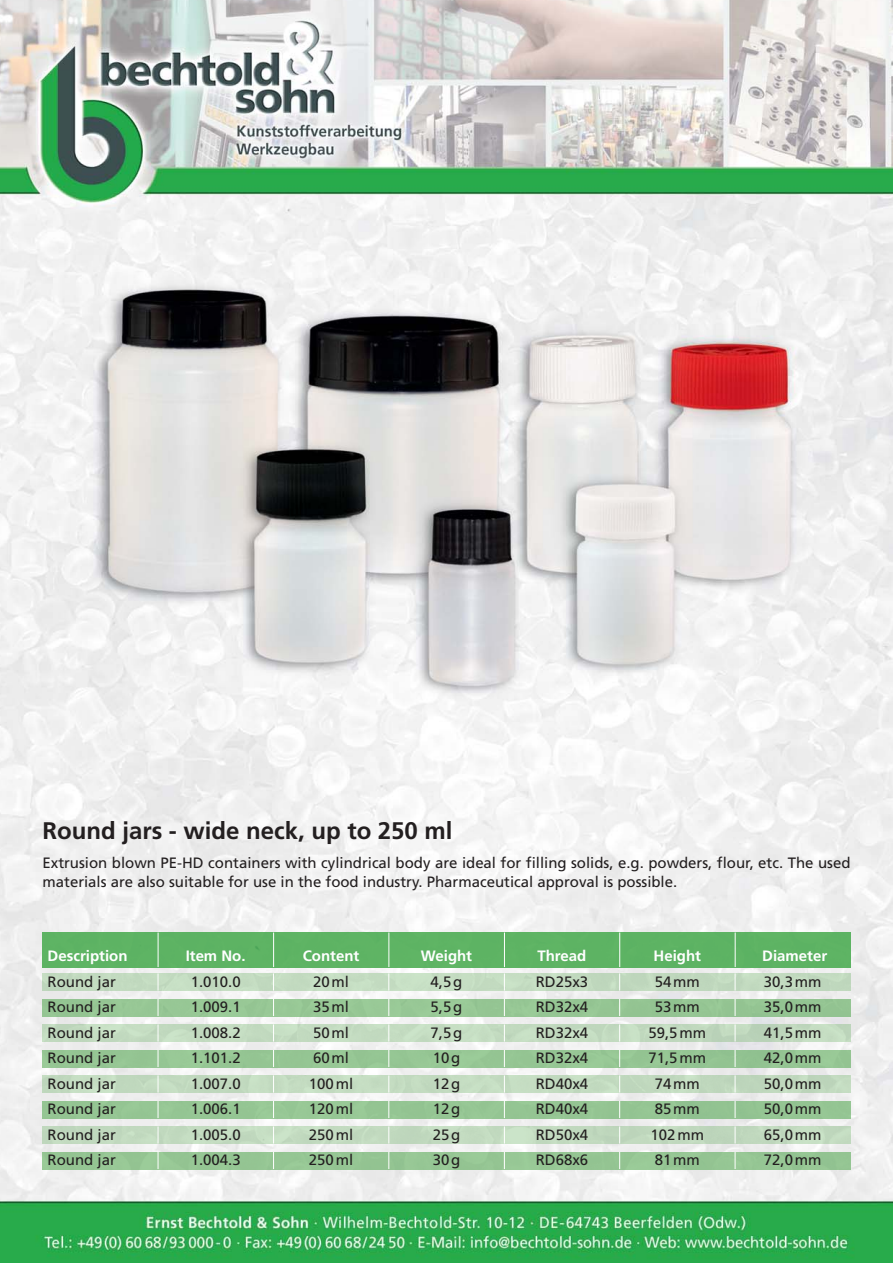
<style>
.page{position:relative;width:893px;height:1263px;background:#fff}
.page>*{position:absolute;margin:0;border:0;box-sizing:border-box;transform-origin:0 0}
.t1{font:700 24px "Frutiger LT";color:#231f20}
.t2{font:15px/19.5px "Frutiger LT";color:#231f20}
.t3{font:700 15px "Frutiger LT";color:#fff}
</style>
<div class="page">
<img style="left:0;top:0;width:893px;height:1263px">
<div style="left:43px;top:932px;width:807px;height:35px;background:#5db363"></div>
<div style="left:43px;top:973px;width:807px;height:17px;background:#c3dbc0"></div>
<div style="left:43px;top:999px;width:807px;height:17px;background:#96c694"></div>
<img style="left:43px;top:1024px;width:807px;height:17px">
<div style="left:43px;top:1050px;width:807px;height:17px;background:#95c693"></div>
<div style="left:43px;top:1075px;width:807px;height:17px;background:#c2dabf"></div>
<div style="left:43px;top:1101px;width:807px;height:17px;background:#94c593"></div>
<div style="left:43px;top:1126px;width:807px;height:17px;background:#c1d9bf"></div>
<div style="left:43px;top:1152px;width:807px;height:17px;background:#95c693"></div>
<hr style="left:158px;top:932px;width:1px;height:35px;background:#fff">
<svg style="left:158px;top:973px;width:1px;height:17px"></svg>
<hr style="left:273px;top:932px;width:1px;height:35px;background:#fff">
<svg style="left:273px;top:973px;width:1px;height:17px"></svg>
<hr style="left:388px;top:932px;width:1px;height:35px;background:#fff">
<svg style="left:388px;top:973px;width:1px;height:17px"></svg>
<hr style="left:504px;top:932px;width:1px;height:35px;background:#fff">
<svg style="left:504px;top:973px;width:1px;height:17px"></svg>
<hr style="left:619px;top:932px;width:1px;height:35px;background:#fff">
<svg style="left:619px;top:973px;width:1px;height:17px"></svg>
<svg style="left:158px;top:999px;width:1px;height:17px"></svg>
<svg style="left:273px;top:999px;width:1px;height:17px"></svg>
<svg style="left:388px;top:999px;width:1px;height:17px"></svg>
<svg style="left:504px;top:999px;width:1px;height:17px"></svg>
<svg style="left:619px;top:999px;width:1px;height:17px"></svg>
<svg style="left:158px;top:1024px;width:1px;height:17px"></svg>
<svg style="left:273px;top:1024px;width:1px;height:17px"></svg>
<svg style="left:388px;top:1024px;width:1px;height:17px"></svg>
<svg style="left:504px;top:1024px;width:1px;height:17px"></svg>
<svg style="left:619px;top:1024px;width:1px;height:17px"></svg>
<svg style="left:158px;top:1050px;width:1px;height:17px"></svg>
<svg style="left:273px;top:1050px;width:1px;height:17px"></svg>
<svg style="left:388px;top:1050px;width:1px;height:17px"></svg>
<svg style="left:504px;top:1050px;width:1px;height:17px"></svg>
<svg style="left:619px;top:1050px;width:1px;height:17px"></svg>
<svg style="left:158px;top:1075px;width:1px;height:17px"></svg>
<svg style="left:273px;top:1075px;width:1px;height:17px"></svg>
<svg style="left:388px;top:1075px;width:1px;height:17px"></svg>
<svg style="left:504px;top:1075px;width:1px;height:17px"></svg>
<svg style="left:619px;top:1075px;width:1px;height:17px"></svg>
<svg style="left:158px;top:1101px;width:1px;height:17px"></svg>
<svg style="left:273px;top:1101px;width:1px;height:17px"></svg>
<svg style="left:388px;top:1101px;width:1px;height:17px"></svg>
<svg style="left:504px;top:1101px;width:1px;height:17px"></svg>
<svg style="left:619px;top:1101px;width:1px;height:17px"></svg>
<svg style="left:158px;top:1126px;width:1px;height:17px"></svg>
<svg style="left:273px;top:1126px;width:1px;height:17px"></svg>
<svg style="left:388px;top:1126px;width:1px;height:17px"></svg>
<svg style="left:504px;top:1126px;width:1px;height:17px"></svg>
<svg style="left:619px;top:1126px;width:1px;height:17px"></svg>
<svg style="left:158px;top:1152px;width:1px;height:17px"></svg>
<svg style="left:273px;top:1152px;width:1px;height:17px"></svg>
<svg style="left:388px;top:1152px;width:1px;height:17px"></svg>
<svg style="left:504px;top:1152px;width:1px;height:17px"></svg>
<svg style="left:619px;top:1152px;width:1px;height:17px"></svg>
<hr style="left:735px;top:932px;width:1px;height:35px;background:#fff">
<svg style="left:735px;top:973px;width:1px;height:17px"></svg>
<svg style="left:735px;top:999px;width:1px;height:17px"></svg>
<svg style="left:735px;top:1024px;width:1px;height:17px"></svg>
<svg style="left:735px;top:1050px;width:1px;height:17px"></svg>
<svg style="left:735px;top:1075px;width:1px;height:17px"></svg>
<svg style="left:735px;top:1101px;width:1px;height:17px"></svg>
<svg style="left:735px;top:1126px;width:1px;height:17px"></svg>
<svg style="left:735px;top:1152px;width:1px;height:17px"></svg>
<h1 class="t1" style="left:43px;top:821px;width:412px">Round jars - wide neck, up to 250 ml</h1>
<p class="t2" style="left:43px;top:854px;width:809px">Extrusion blown PE-HD containers with cylindrical body are ideal for filling solids, e.g. powders, flour, etc. The used materials are also suitable for use in the food industry. Pharmaceutical approval is possible.</p>
<p class="t3" style="left:48px;top:950px;width:81px">Description</p>
<p class="t3" style="left:186px;top:950px;width:61px">Item No.</p>
<p class="t3" style="left:303px;top:950px;width:58px">Content</p>
<p class="t3" style="left:421px;top:950px;width:53px">Weight</p>
<p class="t3" style="left:537px;top:950px;width:50px">Thread</p>
<p class="t3" style="left:654px;top:950px;width:49px">Height</p>
<p class="t3" style="left:762px;top:950px;width:66px">Diameter</p>
<p class="t2" style="left:48px;top:973px;width:70px">Round jar</p>
<p class="t2" style="left:191px;top:973px;width:51px">1.010.0</p>
<p class="t2" style="left:313px;top:973px;width:38px">20ml</p>
<p class="t2" style="left:431px;top:973px;width:33px">4,5g</p>
<p class="t2" style="left:536px;top:973px;width:54px">RD25x3</p>
<p class="t2" style="left:655px;top:973px;width:47px">54mm</p>
<p class="t2" style="left:764px;top:973px;width:59px">30,3mm</p>
<p class="t2" style="left:48px;top:998px;width:70px">Round jar</p>
<p class="t2" style="left:191px;top:998px;width:51px">1.009.1</p>
<p class="t2" style="left:313px;top:998px;width:38px">35ml</p>
<p class="t2" style="left:431px;top:998px;width:33px">5,5g</p>
<p class="t2" style="left:536px;top:998px;width:54px">RD32x4</p>
<p class="t2" style="left:655px;top:998px;width:47px">53mm</p>
<p class="t2" style="left:764px;top:998px;width:59px">35,0mm</p>
<p class="t2" style="left:48px;top:1024px;width:70px">Round jar</p>
<p class="t2" style="left:191px;top:1024px;width:51px">1.008.2</p>
<p class="t2" style="left:313px;top:1024px;width:38px">50ml</p>
<p class="t2" style="left:431px;top:1024px;width:33px">7,5g</p>
<p class="t2" style="left:536px;top:1024px;width:54px">RD32x4</p>
<p class="t2" style="left:648px;top:1024px;width:59px">59,5mm</p>
<p class="t2" style="left:764px;top:1024px;width:59px">41,5mm</p>
<p class="t2" style="left:48px;top:1049px;width:70px">Round jar</p>
<p class="t2" style="left:191px;top:1049px;width:51px">1.101.2</p>
<p class="t2" style="left:313px;top:1049px;width:38px">60ml</p>
<p class="t2" style="left:433px;top:1049px;width:29px">10g</p>
<p class="t2" style="left:536px;top:1049px;width:54px">RD32x4</p>
<p class="t2" style="left:648px;top:1049px;width:59px">71,5mm</p>
<p class="t2" style="left:764px;top:1049px;width:59px">42,0mm</p>
<p class="t2" style="left:48px;top:1075px;width:70px">Round jar</p>
<p class="t2" style="left:191px;top:1075px;width:51px">1.007.0</p>
<p class="t2" style="left:309px;top:1075px;width:46px">100ml</p>
<p class="t2" style="left:433px;top:1075px;width:29px">12g</p>
<p class="t2" style="left:536px;top:1075px;width:54px">RD40x4</p>
<p class="t2" style="left:655px;top:1075px;width:47px">74mm</p>
<p class="t2" style="left:764px;top:1075px;width:59px">50,0mm</p>
<p class="t2" style="left:48px;top:1100px;width:70px">Round jar</p>
<p class="t2" style="left:191px;top:1100px;width:51px">1.006.1</p>
<p class="t2" style="left:309px;top:1100px;width:46px">120ml</p>
<p class="t2" style="left:433px;top:1100px;width:29px">12g</p>
<p class="t2" style="left:536px;top:1100px;width:54px">RD40x4</p>
<p class="t2" style="left:655px;top:1100px;width:47px">85mm</p>
<p class="t2" style="left:764px;top:1100px;width:59px">50,0mm</p>
<p class="t2" style="left:48px;top:1126px;width:70px">Round jar</p>
<p class="t2" style="left:191px;top:1126px;width:51px">1.005.0</p>
<p class="t2" style="left:309px;top:1126px;width:46px">250ml</p>
<p class="t2" style="left:433px;top:1126px;width:29px">25g</p>
<p class="t2" style="left:536px;top:1126px;width:54px">RD50x4</p>
<p class="t2" style="left:650px;top:1126px;width:55px">102mm</p>
<p class="t2" style="left:764px;top:1126px;width:59px">65,0mm</p>
<p class="t2" style="left:48px;top:1151px;width:70px">Round jar</p>
<p class="t2" style="left:191px;top:1151px;width:51px">1.004.3</p>
<p class="t2" style="left:309px;top:1151px;width:46px">250ml</p>
<p class="t2" style="left:433px;top:1151px;width:29px">30g</p>
<p class="t2" style="left:536px;top:1151px;width:54px">RD68x6</p>
<p class="t2" style="left:655px;top:1151px;width:47px">81mm</p>
<p class="t2" style="left:764px;top:1151px;width:59px">72,0mm</p>
</div>
